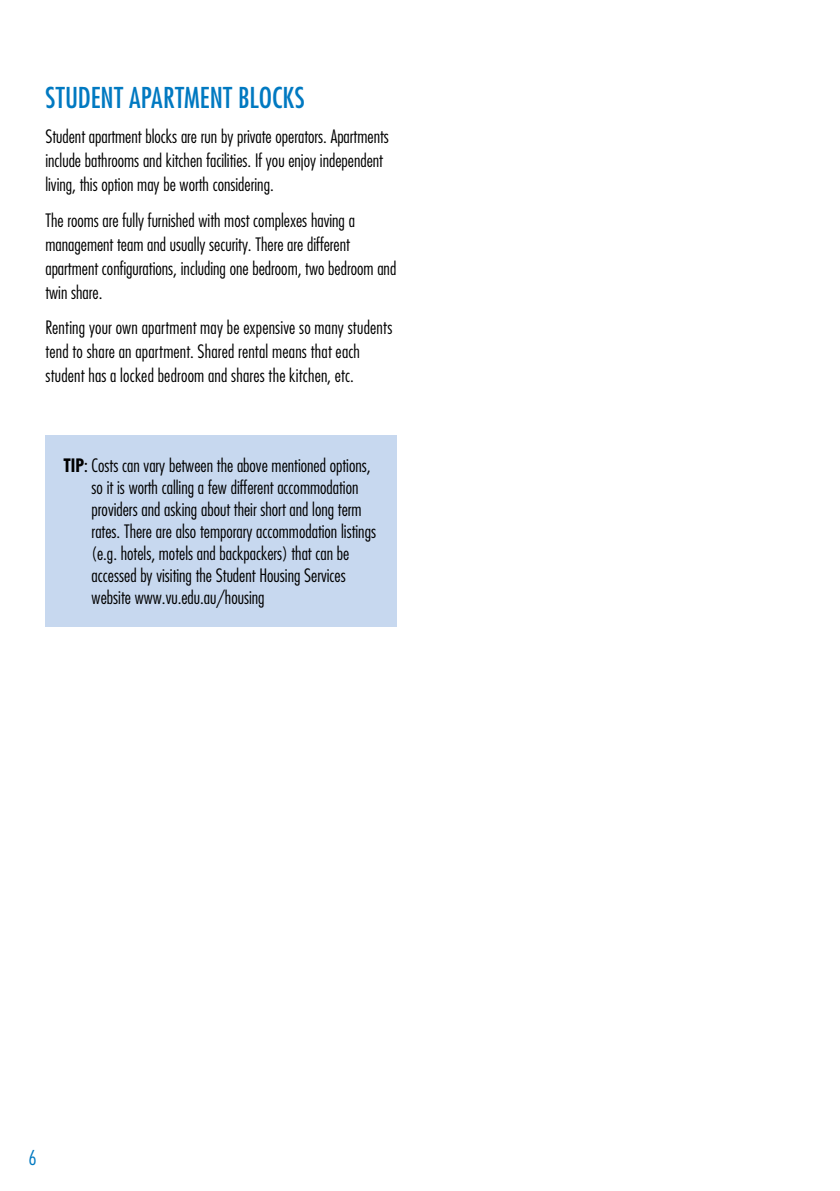
<style>
.page{position:relative;width:840px;height:1191px;background:#fff}
.page>*{position:absolute;margin:0;border:0;box-sizing:border-box;transform-origin:0 0}
.t1{font:condensed 28px "Futura";letter-spacing:.005em;color:#0079c1}
.t2{font:300 condensed 20px "Futura";color:#0079c1}
.t3{font:300 condensed 18px/24px "Futura";color:#000}
.s1{font-weight:700}
.s2{font-weight:400}
</style>
<div class="page">
<div style="left:45px;top:435px;width:352px;height:191px;background:#c7d8ef"></div>
<h1 class="t1" style="left:45px;top:80px;width:23px">STUDENT</h1>
<h1 class="t1" style="left:129px;top:80px;width:35px">APARTMENT</h1>
<h1 class="t1" style="left:238px;top:80px;width:66px">BLOCKS</h1>
<p class="t3" style="left:45px;top:124px;width:345px">Student apartment blocks are run by private operators. Apartments include bathrooms and kitchen facilities. If you enjoy independent living, this option may be worth considering.</p>
<p class="t3" style="left:45px;top:208px;width:352px">The rooms are fully furnished with most complexes having a management team and usually security. There are different apartment configurations, including one bedroom, two bedroom and twin share.</p>
<p class="t3" style="left:45px;top:315px;width:348px">Renting your own apartment may be expensive so many students tend to share an apartment. Shared rental means that each student has a locked bedroom and shares the kitchen, etc.</p>
<p class="t3" style="left:92px;top:454px;width:286px;line-height:22px;text-indent:-28px"><span class="s1">TIP</span><span class="s2">:</span> Costs can vary between the above mentioned options, so it is worth calling a few different accommodation providers and asking about their short and long term rates. There are also temporary accommodation listings (e.g. hotels, motels and backpackers) that can be accessed by visiting the Student Housing Services website www.vu.edu.au/housing</p>
<p class="t2" style="left:28px;top:1145px;width:10px">6</p>
</div>
